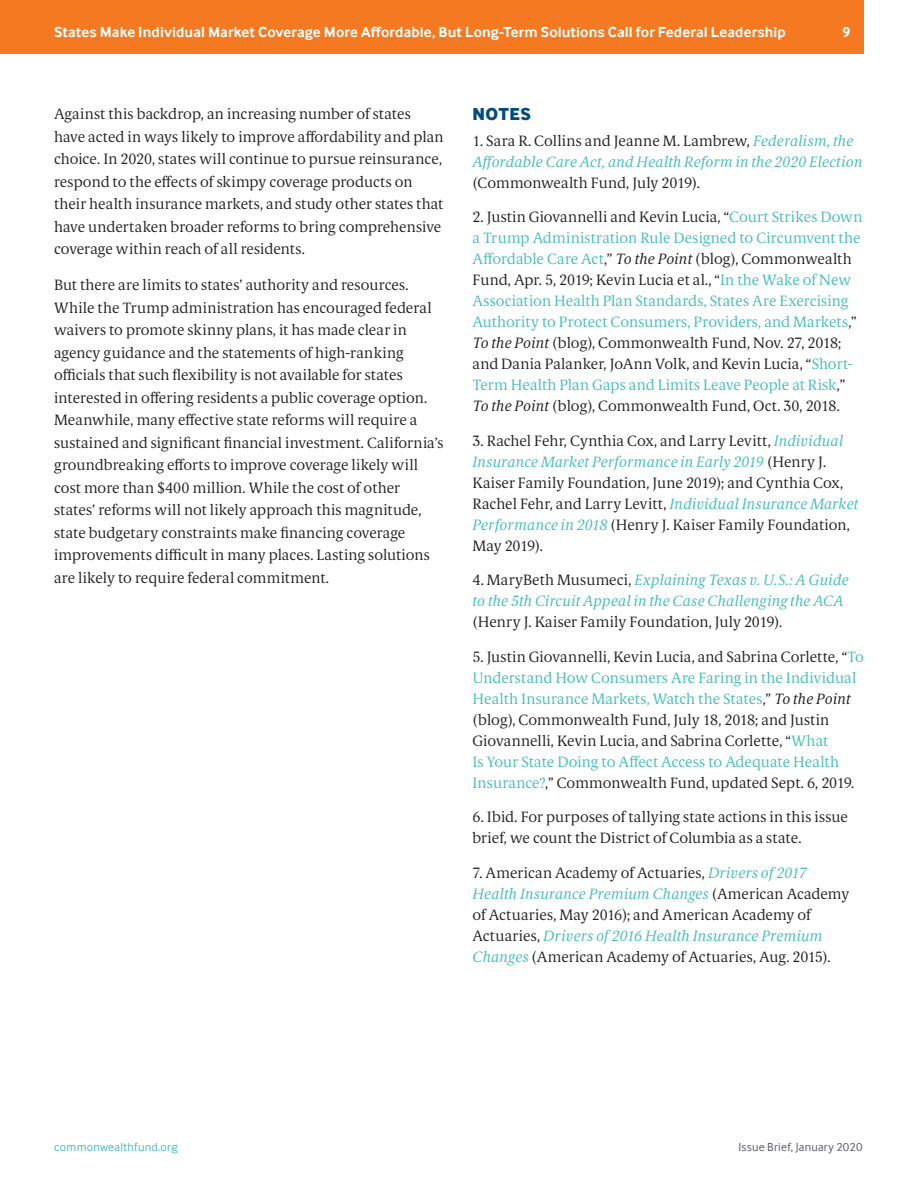
<style>
.page{position:relative;width:918px;height:1188px;background:#fff}
.page>*{position:absolute;margin:0;border:0;box-sizing:border-box;transform-origin:0 0}
.Heads_-_All_Caps{font:18px "Inter Face X Bold";letter-spacing:.03em;color:#014c7e}
.Body_Copy_-_No_Inden{font:300 15px/22.5px "Berlingske Serif Text";letter-spacing:.005em;color:#231f20}
.Endnote_text{font:300 15px/21px "Berlingske Serif Text";letter-spacing:.005em;color:#231f20}
.Endnote_text-2{font:300 15px/21px "Berlingske Serif Text";color:#44bdbb}
.Endnote_text-3{font:italic 300 15px/21px "Berlingske Serif Text";letter-spacing:.005em;color:#44bdbb}
.t1{font:700 15px "Inter Face";letter-spacing:.005em;color:#fff}
.t2{font:12px "Inter Face";letter-spacing:.02em;color:#5a5d67}
.t3{font:12px "Inter Face";letter-spacing:.02em;color:#44bdbb}
.s1{font-style:normal;color:#231f20}
.s2{color:#231f20}
.s3{font-style:italic;color:#231f20}
.s4{font-style:italic;color:#44bdbb}
.s5{color:#44bdbb}
.s6{font-style:italic}
</style>
<div class="page">
<div style="left:0;top:0;width:864px;height:54px;background:#f47921"></div>
<p class="t1" style="left:54px;top:23px;width:733px">States Make Individual Market Coverage More Affordable, But Long-Term Solutions Call for Federal Leadership</p>
<p class="t1" style="left:842px;top:23px;width:10px">9</p>
<p class="Body_Copy_-_No_Inden" style="left:54px;top:102px;width:391px">Against this backdrop, an increasing number of states have acted in ways likely to improve affordability and plan choice. In 2020, states will continue to pursue reinsurance, respond to the effects of skimpy coverage products on their health insurance markets, and study other states that have undertaken broader reforms to bring comprehensive coverage within reach of all residents.</p>
<p class="Body_Copy_-_No_Inden" style="left:54px;top:273px;width:391px">But there are limits to states’ authority and resources.<br>While the Trump administration has encouraged federal waivers to promote skinny plans, it has made clear in agency guidance and the statements of high-ranking officials that such flexibility is not available for states interested in offering residents a public coverage option.<br>Meanwhile, many effective state reforms will require a sustained and significant financial investment. California’s groundbreaking efforts to improve coverage likely will cost more than $400 million. While the cost of other states’ reforms will not likely approach this magnitude, state budgetary constraints make financing coverage improvements difficult in many places. Lasting solutions are likely to require federal commitment.</p>
<p class="Heads_-_All_Caps" style="left:472px;top:103px;width:60px">NOTES</p>
<p class="Endnote_text-3" style="left:472px;top:129px;width:392px"><span class="s1">1. Sara R. Collins and Jeanne M. Lambrew,</span> Federalism, the<br>Affordable Care Act, and Health Reform in the 2020 Election <span class="s1">(Commonwealth Fund, July 2019).</span></p>
<p class="Endnote_text-2" style="left:472px;top:206px;width:392px"><span class="s2">2. Justin Giovannelli and Kevin Lucia, “</span>Court Strikes Down a Trump Administration Rule Designed to Circumvent the Affordable Care Act<span class="s2">,”</span> <span class="s3">To the Point</span> <span class="s2">(blog), Commonwealth Fund, Apr. 5, 2019; Kevin Lucia et al., “</span>In the Wake of New Association Health Plan Standards, States Are Exercising Authority to Protect Consumers, Providers, and Markets<span class="s2">,” </span><span class="s3">To the Point</span> <span class="s2">(blog), Commonwealth Fund, Nov. 27, 2018; and Dania Palanker, JoAnn Volk, and Kevin Lucia, “</span>Short-Term Health Plan Gaps and Limits Leave People at Risk<span class="s2">,” </span><span class="s3">To the Point</span> <span class="s2">(blog), Commonwealth Fund, Oct. 30, 2018.</span></p>
<p class="Endnote_text" style="left:472px;top:429px;width:388px">3. Rachel Fehr, Cynthia Cox, and Larry Levitt, <span class="s4">Individual Insurance Market Performance in Early 2019</span> (Henry J.<br>Kaiser Family Foundation, June 2019); and Cynthia Cox, Rachel Fehr, and Larry Levitt, <span class="s4">Individual Insurance Market Performance in 2018</span> (Henry J. Kaiser Family Foundation, May 2019).</p>
<p class="Endnote_text-3" style="left:472px;top:568px;width:378px"><span class="s1">4. MaryBeth Musumeci,</span> Explaining Texas v. U.S.: A Guide to the 5th Circuit Appeal in the Case Challenging the ACA <span class="s1">(Henry J. Kaiser Family Foundation, July 2019).</span></p>
<p class="Endnote_text" style="left:472px;top:645px;width:393px">5. Justin Giovannelli, Kevin Lucia, and Sabrina Corlette, “<span class="s5">To Understand How Consumers Are Faring in the Individual Health Insurance Markets, Watch the States</span>,” <span class="s6">To the Point </span>(blog), Commonwealth Fund, July 18, 2018; and Justin Giovannelli, Kevin Lucia, and Sabrina Corlette, “<span class="s5">What<br>Is Your State Doing to Affect Access to Adequate Health Insurance?</span>,” Commonwealth Fund, updated Sept. 6, 2019.</p>
<p class="Endnote_text" style="left:472px;top:806px;width:377px">6. Ibid. For purposes of tallying state actions in this issue brief, we count the District of Columbia as a state.</p>
<p class="Endnote_text" style="left:472px;top:861px;width:378px">7. American Academy of Actuaries, <span class="s4">Drivers of 2017<br>Health Insurance Premium Changes</span> (American Academy of Actuaries, May 2016); and American Academy of Actuaries, <span class="s4">Drivers of 2016 Health Insurance Premium Changes</span> (American Academy of Actuaries, Aug. 2015).</p>
<p class="t3" style="left:54px;top:1140px;width:125px">commonwealthfund.org</p>
<p class="t2" style="left:738px;top:1140px;width:126px">Issue Brief, January 2020</p>
</div>
